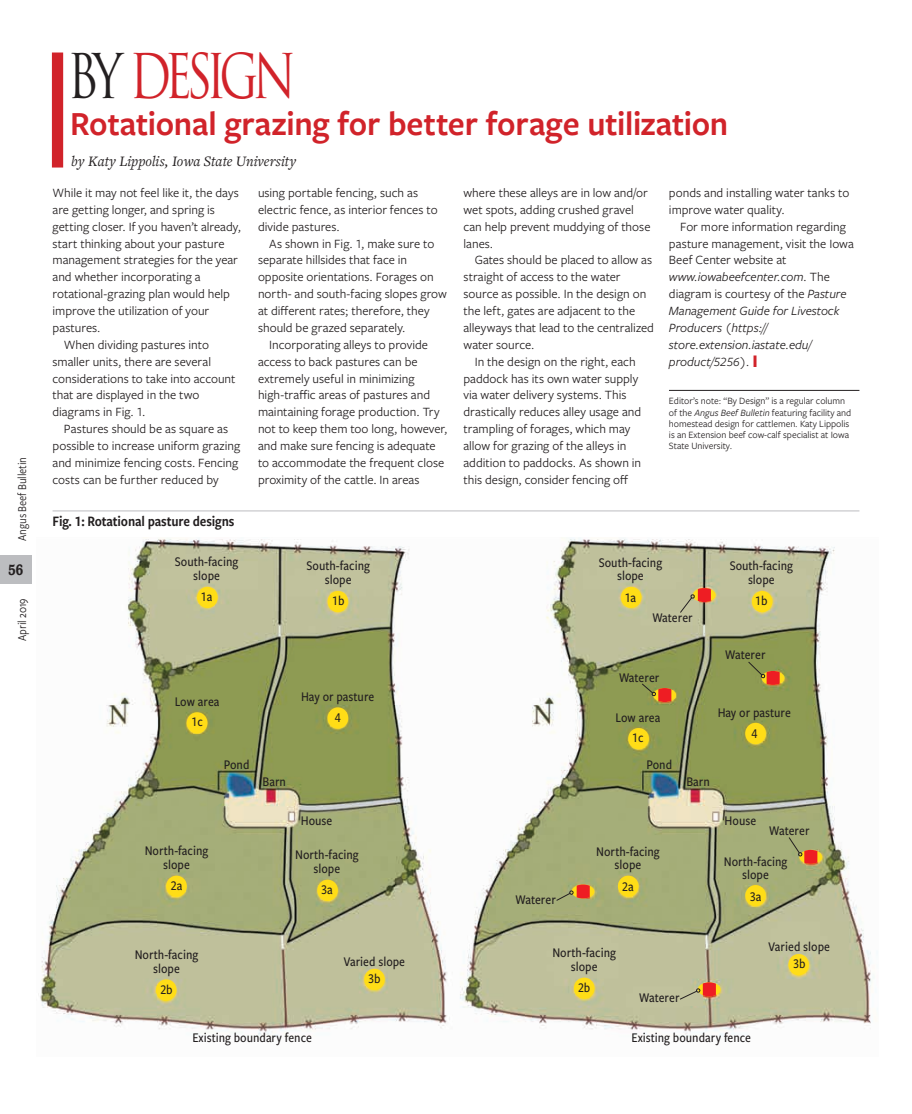
<style>
.page{position:relative;width:912px;height:1114px;background:#fff}
.page>*{position:absolute;margin:0;border:0;box-sizing:border-box;transform-origin:0 0}
.Column_Title{font:60px "Trajan Pro 3";letter-spacing:-.14em;color:#d1232a;scale:.76 1}
.column_headline{font:600 35px "Freight Sans Pro";letter-spacing:-.005em;color:#d1232a}
.t1{font:800 16.25px "Sutro";color:#231f20;scale:.85 1}
.Col_byline{font:italic 15px "Freight Text Pro";letter-spacing:-.005em;color:#231f20}
.table_headline{font:15px "Freight Sans Cnd Pro Semi";letter-spacing:-.01em;color:#231f20}
.table_text{font:500 13.75px/13.8px "Freight Sans Cnd Pro";color:#231f20;text-align:center}
.column_body{font:13.12px/16.9px "Freight Sans Pro";color:#231f20}
.col_body_-_no_indent{font:13.12px/16.9px "Freight Sans Pro";color:#231f20}
.column_body-2{font:italic 13.12px/16.9px "Freight Sans Pro";color:#231f20}
.t2{font:12.5px "Freight Sans Cnd Pro";letter-spacing:-.01em;color:#231f20}
.editor_s_note{font:10px/11.2px "Freight Sans Pro";color:#231f20}
.s1{color:#231f20}
.s2{font-style:normal}
.s3{font-weight:700;font-style:normal;font-size:18.38px;color:#d1232a}
.s4{font-style:italic}
</style>
<div class="page">
<div style="left:52px;top:52px;width:11px;height:116px;background:#d1232a"></div>
<hr style="left:668px;top:390px;width:191px;height:1px;background:#231f20">
<hr style="left:52px;top:510px;width:807px;height:1px;background:#bcbdc0">
<img style="left:38px;top:538px;width:836px;height:499px">
<div style="left:682px;top:990px;width:20px;height:15px;background:#c1c29d"></div>
<svg style="left:625px;top:795px;width:22px;height:13px"></svg>
<svg style="left:207px;top:795px;width:17px;height:16px"></svg>
<div style="left:197px;top:587px;width:21px;height:21px;background:#ffdd17;border-radius:50%"></div>
<div style="left:327px;top:591px;width:21px;height:21px;background:#ffdd17;border-radius:50%"></div>
<div style="left:327px;top:707px;width:21px;height:21px;background:#ffdd17;border-radius:50%"></div>
<div style="left:187px;top:712px;width:20px;height:21px;background:#ffdd17;border-radius:50%"></div>
<div style="left:166px;top:875px;width:21px;height:22px;background:#ffdd17;border-radius:50%"></div>
<div style="left:317px;top:880px;width:21px;height:21px;background:#ffdd17;border-radius:50%"></div>
<div style="left:364px;top:969px;width:20px;height:21px;background:#ffdd17;border-radius:50%"></div>
<div style="left:156px;top:979px;width:20px;height:21px;background:#ffdd17;border-radius:50%"></div>
<div style="left:620px;top:587px;width:21px;height:21px;background:#ffdd17;border-radius:50%"></div>
<div style="left:751px;top:591px;width:21px;height:21px;background:#ffdd17;border-radius:50%"></div>
<div style="left:573px;top:977px;width:21px;height:22px;background:#ffdd17;border-radius:50%"></div>
<div style="left:788px;top:954px;width:20px;height:21px;background:#ffdd17;border-radius:50%"></div>
<div style="left:617px;top:875px;width:21px;height:22px;background:#ffdd17;border-radius:50%"></div>
<div style="left:745px;top:885px;width:20px;height:21px;background:#ffdd17;border-radius:50%"></div>
<div style="left:745px;top:723px;width:20px;height:21px;background:#ffdd17;border-radius:50%"></div>
<div style="left:628px;top:728px;width:20px;height:21px;background:#ffdd17;border-radius:50%"></div>
<svg style="left:552px;top:884px;width:42px;height:29px"></svg>
<svg style="left:679px;top:982px;width:41px;height:18px"></svg>
<svg style="left:677px;top:588px;width:38px;height:28px"></svg>
<svg style="left:747px;top:654px;width:37px;height:31px"></svg>
<svg style="left:641px;top:667px;width:41px;height:35px"></svg>
<svg style="left:784px;top:828px;width:37px;height:36px"></svg>
<div style="left:0;top:556px;width:32px;height:28px;background:#bcbdc0"></div>
<p class="t2" style="left:14px;top:541px;width:85px;rotate:-90deg">Angus Beef Bulletin</p>
<p class="t1" style="left:8px;top:560px;width:19px">56</p>
<p class="t2" style="left:14px;top:641px;width:43px;rotate:-90deg">April 2019</p>
<p class="Column_Title" style="left:68px;top:36px;width:302px"><span class="s1">BY</span> DESIGN</p>
<p class="column_headline" style="left:70px;top:100px;width:659px">Rotational grazing for better forage utilization</p>
<p class="Col_byline" style="left:71px;top:151px;width:226px">by Katy Lippolis, Iowa State University</p>
<p class="col_body_-_no_indent" style="left:52px;top:184px;width:190px">While it may not feel like it, the days are getting longer, and spring is getting closer. If you haven’t already, start thinking about your pasture management strategies for the year and whether incorporating a rotational-grazing plan would help improve the utilization of your pastures.</p>
<p class="column_body" style="left:52px;top:336px;width:184px;text-indent:11px">When dividing pastures into smaller units, there are several considerations to take into account that are displayed in the two diagrams in Fig. 1.</p>
<p class="column_body" style="left:52px;top:420px;width:189px;text-indent:11px">Pastures should be as square as possible to increase uniform grazing and minimize fencing costs. Fencing costs can be further reduced by</p>
<p class="column_body" style="left:463px;top:184px;width:188px">where these alleys are in low and/or wet spots, adding crushed gravel can help prevent muddying of those lanes.</p>
<p class="column_body" style="left:463px;top:251px;width:192px;text-indent:11px">Gates should be placed to allow as straight of access to the water source as possible. In the design on the left, gates are adjacent to the alleyways that lead to the centralized water source.</p>
<p class="column_body" style="left:463px;top:352px;width:179px;text-indent:11px">In the design on the right, each paddock has its own water supply via water delivery systems. This drastically reduces alley usage and trampling of forages, which may allow for grazing of the alleys in addition to paddocks. As shown in this design, consider fencing off</p>
<p class="column_body" style="left:258px;top:184px;width:181px">using portable fencing, such as electric fence, as interior fences to divide pastures.</p>
<p class="column_body" style="left:258px;top:234px;width:190px;text-indent:11px">As shown in Fig. 1, make sure to separate hillsides that face in opposite orientations. Forages on north- and south-facing slopes grow at different rates; therefore, they should be grazed separately.</p>
<p class="column_body" style="left:258px;top:336px;width:191px;text-indent:11px">Incorporating alleys to provide access to back pastures can be extremely useful in minimizing high-traffic areas of pastures and maintaining forage production. Try not to keep them too long, however, and make sure fencing is adequate to accommodate the frequent close proximity of the cattle. In areas</p>
<p class="column_body" style="left:668px;top:184px;width:182px">ponds and installing water tanks to improve water quality.</p>
<p class="column_body-2" style="left:668px;top:217px;width:186px;text-indent:11px"><span class="s2">For more information regarding pasture management, visit the Iowa<br>Beef Center website at </span>www.iowabeefcenter.com. <span class="s2">The diagram is courtesy of the</span> Pasture<br>Management Guide for Livestock<br>Producers (https:// store.extension.iastate.edu/ product/5256). <span class="s3">I</span></p>
<p class="editor_s_note" style="left:668px;top:395px;width:184px">Editor’s note: “By Design” is a regular column of the <span class="s4">Angus Beef Bulletin</span> featuring facility and homestead design for cattlemen. Katy Lippolis is an Extension beef cow-calf specialist at Iowa State University.</p>
<p class="table_headline" style="left:52px;top:511px;width:183px">Fig. 1: Rotational pasture designs</p>
<p class="table_text" style="left:175px;top:554px;width:65px">South-facing slope</p>
<p class="table_text" style="left:201px;top:589px;width:13px">1a</p>
<p class="table_text" style="left:175px;top:694px;width:46px">Low area</p>
<p class="table_text" style="left:191px;top:714px;width:13px">1c</p>
<p class="table_text" style="left:306px;top:558px;width:65px">South-facing slope</p>
<p class="table_text" style="left:332px;top:593px;width:14px">1b</p>
<p class="table_text" style="left:598px;top:555px;width:65px">South-facing slope</p>
<p class="table_text" style="left:624px;top:590px;width:13px">1a</p>
<p class="table_text" style="left:652px;top:610px;width:42px">Waterer</p>
<p class="table_text" style="left:619px;top:670px;width:42px">Waterer</p>
<p class="table_text" style="left:729px;top:558px;width:65px">South-facing slope</p>
<p class="table_text" style="left:755px;top:593px;width:14px">1b</p>
<p class="table_text" style="left:725px;top:647px;width:42px">Waterer</p>
<p class="table_text" style="left:301px;top:689px;width:75px">Hay or pasture</p>
<p class="table_text" style="left:335px;top:710px;width:7px">4</p>
<p class="table_text" style="left:717px;top:705px;width:75px">Hay or pasture</p>
<p class="table_text" style="left:751px;top:726px;width:7px">4</p>
<p class="table_text" style="left:615px;top:710px;width:46px">Low area</p>
<p class="table_text" style="left:632px;top:730px;width:13px">1c</p>
<p class="table_text" style="left:145px;top:843px;width:65px">North-facing slope</p>
<p class="table_text" style="left:171px;top:878px;width:13px">2a</p>
<p class="table_text" style="left:135px;top:947px;width:65px">North-facing slope</p>
<p class="table_text" style="left:160px;top:982px;width:14px">2b</p>
<p class="table_text" style="left:224px;top:757px;width:27px">Pond</p>
<p class="table_text" style="left:646px;top:757px;width:27px">Pond</p>
<p class="table_text" style="left:262px;top:774px;width:25px">Barn</p>
<p class="table_text" style="left:686px;top:774px;width:25px">Barn</p>
<p class="table_text" style="left:301px;top:813px;width:33px">House</p>
<p class="table_text" style="left:724px;top:813px;width:33px">House</p>
<p class="table_text" style="left:769px;top:823px;width:42px">Waterer</p>
<p class="table_text" style="left:295px;top:847px;width:65px">North-facing slope</p>
<p class="table_text" style="left:321px;top:882px;width:13px">3a</p>
<p class="table_text" style="left:344px;top:954px;width:63px">Varied slope</p>
<p class="table_text" style="left:368px;top:971px;width:14px">3b</p>
<p class="table_text" style="left:515px;top:892px;width:42px">Waterer</p>
<p class="table_text" style="left:596px;top:843px;width:65px">North-facing slope</p>
<p class="table_text" style="left:622px;top:878px;width:13px">2a</p>
<p class="table_text" style="left:552px;top:945px;width:65px">North-facing slope</p>
<p class="table_text" style="left:578px;top:980px;width:14px">2b</p>
<p class="table_text" style="left:639px;top:990px;width:42px">Waterer</p>
<p class="table_text" style="left:723px;top:853px;width:65px">North-facing slope</p>
<p class="table_text" style="left:749px;top:888px;width:13px">3a</p>
<p class="table_text" style="left:768px;top:938px;width:63px">Varied slope</p>
<p class="table_text" style="left:793px;top:956px;width:14px">3b</p>
<p class="table_text" style="left:192px;top:1030px;width:121px">Existing boundary fence</p>
<p class="table_text" style="left:631px;top:1030px;width:121px">Existing boundary fence</p>
</div>
